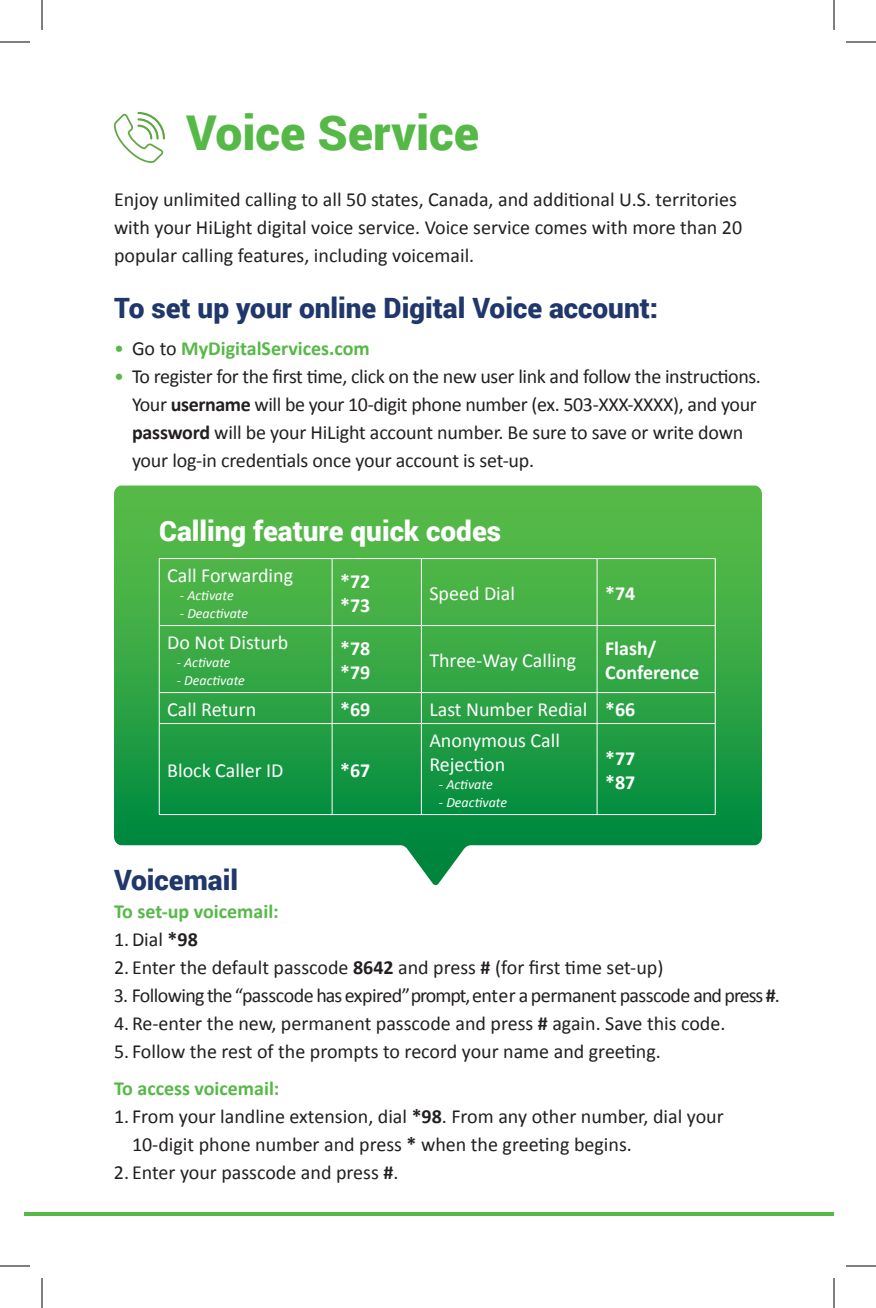
<style>
.page{position:relative;width:876px;height:1308px;background:#fff}
.page>*{position:absolute;margin:0;border:0;box-sizing:border-box;transform-origin:0 0}
.t1{font:900 48px "Roboto";color:#56b947}
.t2{font:900 28px "Roboto";color:#1f376b}
.t3{font:900 28px "Roboto";color:#fff}
.t4{font:20px/28px "Calibri";color:#231f20}
.t5{font:20px/28px "Calibri";letter-spacing:-.02em;color:#231f20}
.t6{font:20px/24px "Calibri";color:#fff}
.t7{font:20px "Calibri";letter-spacing:-.03em;color:#231f20}
.t8{font:700 20px/28px "Calibri";color:#56b947}
.t9{font:700 20px/24px "Calibri";color:#fff}
.t10{font:italic 14px "Calibri";color:#fff}
.s1{font-weight:400}
.s2{font-weight:400;color:#231f20}
.s3{color:#56b947}
.s4{font-weight:700}
.s5{color:#231f20}
</style>
<div class="page">
<hr style="left:24px;top:1212px;width:810px;height:4px;background:#56b947">
<svg style="left:114px;top:486px;width:648px;height:400px;background:#46ae56"></svg>
<hr style="left:159px;top:625px;width:173px;height:1px;background:#fff">
<hr style="left:332px;top:625px;width:89px;height:1px;background:#fff">
<hr style="left:421px;top:625px;width:176px;height:1px;background:#fff">
<hr style="left:597px;top:625px;width:119px;height:1px;background:#fff">
<hr style="left:159px;top:692px;width:173px;height:1px;background:#fff">
<hr style="left:332px;top:692px;width:89px;height:1px;background:#fff">
<hr style="left:421px;top:692px;width:176px;height:1px;background:#fff">
<hr style="left:597px;top:692px;width:119px;height:1px;background:#fff">
<hr style="left:159px;top:723px;width:173px;height:1px;background:#fff">
<hr style="left:332px;top:723px;width:89px;height:1px;background:#fff">
<hr style="left:421px;top:723px;width:176px;height:1px;background:#fff">
<hr style="left:597px;top:723px;width:119px;height:1px;background:#fff">
<hr style="left:159px;top:558px;width:173px;height:1px;background:#fff">
<hr style="left:159px;top:559px;width:1px;height:66px;background:#fff">
<hr style="left:332px;top:558px;width:89px;height:1px;background:#fff">
<hr style="left:332px;top:559px;width:1px;height:66px;background:#fff">
<hr style="left:421px;top:558px;width:176px;height:1px;background:#fff">
<hr style="left:421px;top:559px;width:1px;height:66px;background:#fff">
<hr style="left:597px;top:558px;width:119px;height:1px;background:#fff">
<hr style="left:597px;top:559px;width:1px;height:66px;background:#fff">
<hr style="left:715px;top:559px;width:1px;height:66px;background:#fff">
<hr style="left:159px;top:626px;width:1px;height:66px;background:#fff">
<hr style="left:332px;top:626px;width:1px;height:66px;background:#fff">
<hr style="left:421px;top:626px;width:1px;height:66px;background:#fff">
<hr style="left:597px;top:626px;width:1px;height:66px;background:#fff">
<hr style="left:715px;top:626px;width:1px;height:66px;background:#fff">
<hr style="left:159px;top:693px;width:1px;height:30px;background:#fff">
<hr style="left:332px;top:693px;width:1px;height:30px;background:#fff">
<hr style="left:421px;top:693px;width:1px;height:30px;background:#fff">
<hr style="left:597px;top:693px;width:1px;height:30px;background:#fff">
<hr style="left:715px;top:693px;width:1px;height:30px;background:#fff">
<hr style="left:159px;top:724px;width:1px;height:90px;background:#fff">
<hr style="left:332px;top:724px;width:1px;height:90px;background:#fff">
<hr style="left:421px;top:724px;width:1px;height:90px;background:#fff">
<hr style="left:597px;top:724px;width:1px;height:90px;background:#fff">
<hr style="left:715px;top:724px;width:1px;height:90px;background:#fff">
<hr style="left:159px;top:814px;width:173px;height:1px;background:#fff">
<hr style="left:332px;top:814px;width:89px;height:1px;background:#fff">
<hr style="left:421px;top:814px;width:176px;height:1px;background:#fff">
<hr style="left:597px;top:814px;width:119px;height:1px;background:#fff">
<svg style="left:114px;top:112px;width:51px;height:51px"></svg>
<hr style="left:0;top:42px;width:30px;height:1px;background:#000">
<hr style="left:846px;top:42px;width:30px;height:1px;background:#000">
<hr style="left:0;top:1266px;width:30px;height:1px;background:#000">
<hr style="left:846px;top:1266px;width:30px;height:1px;background:#000">
<hr style="left:42px;top:0;width:1px;height:30px;background:#000">
<hr style="left:42px;top:1278px;width:1px;height:30px;background:#000">
<hr style="left:834px;top:0;width:1px;height:30px;background:#000">
<hr style="left:834px;top:1278px;width:1px;height:30px;background:#000">
<h1 class="t1" style="left:186px;top:99px;width:295px">Voice Service</h1>
<p class="t4" style="left:114px;top:186px;width:630px">Enjoy unlimited calling to all 50 states, Canada, and additional U.S. territories with your HiLight digital voice service. Voice service comes with more than 20 popular calling features, including voicemail.</p>
<h2 class="t2" style="left:114px;top:289px;width:546px">To set up your online Digital Voice account:</h2>
<p class="t8" style="left:114px;top:335px;width:257px"><span class="s1">•</span> <span class="s2">Go to</span> MyDigitalServices.com</p>
<p class="t5" style="left:132px;top:363px;width:631px;text-indent:-18px"><span class="s3">•</span> To register for the first time, click on the new user link and follow the instructions.<br>Your <span class="s4">username</span> will be your 10-digit phone number (ex. 503-XXX-XXXX), and your <span class="s4">password</span> will be your HiLight account number. Be sure to save or write down your log-in credentials once your account is set-up.</p>
<h2 class="t3" style="left:159px;top:512px;width:344px">Calling feature quick codes</h2>
<p class="t6" style="left:167px;top:563px;width:127px">Call Forwarding</p>
<p class="t10" style="left:180px;top:585px;width:55px">- Activate</p>
<p class="t10" style="left:180px;top:603px;width:70px">- Deactivate</p>
<p class="t9" style="left:340px;top:569px;width:32px">*72 *73</p>
<p class="t6" style="left:429px;top:581px;width:87px">Speed Dial</p>
<p class="t9" style="left:605px;top:581px;width:32px">*74</p>
<p class="t6" style="left:167px;top:630px;width:123px">Do Not Disturb</p>
<p class="t10" style="left:177px;top:652px;width:55px">- Activate</p>
<p class="t10" style="left:177px;top:670px;width:70px">- Deactivate</p>
<p class="t9" style="left:340px;top:636px;width:32px">*78 *79</p>
<p class="t6" style="left:429px;top:648px;width:148px">Three-Way Calling</p>
<p class="t9" style="left:605px;top:636px;width:96px">Flash/<br>Conference</p>
<p class="t6" style="left:167px;top:697px;width:90px">Call Return</p>
<p class="t9" style="left:340px;top:697px;width:32px">*69</p>
<p class="t6" style="left:429px;top:697px;width:207px">Last Number Redial <span class="s4">*66</span></p>
<p class="t6" style="left:167px;top:758px;width:118px">Block Caller ID</p>
<p class="t9" style="left:340px;top:758px;width:32px">*67</p>
<p class="t6" style="left:429px;top:728px;width:132px">Anonymous Call<br>Rejection</p>
<p class="t10" style="left:439px;top:774px;width:55px">- Activate</p>
<p class="t10" style="left:439px;top:792px;width:70px">- Deactivate</p>
<p class="t9" style="left:605px;top:746px;width:32px">*77 *87</p>
<h2 class="t2" style="left:114px;top:861px;width:126px">Voicemail</h2>
<p class="t8" style="left:114px;top:898px;width:166px">To set-up voicemail:<br><span class="s2">1.Dial</span> <span class="s5">*98</span></p>
<p class="t4" style="left:114px;top:954px;width:551px">2. Enter the default passcode <span class="s4">8642</span> and press <span class="s4">#</span> (for first time set-up)</p>
<p class="t7" style="left:114px;top:983px;width:667px">3. Following the “passcode has expired” prompt, enter a permanent passcode and press <span class="s4">#</span>.</p>
<p class="t4" style="left:114px;top:1010px;width:613px">4. Re-enter the new, permanent passcode and press <span class="s4">#</span> again. Save this code.</p>
<p class="t4" style="left:114px;top:1038px;width:548px">5. Follow the rest of the prompts to record your name and greeting.</p>
<p class="t8" style="left:114px;top:1075px;width:167px">To access voicemail:</p>
<p class="t4" style="left:132px;top:1103px;width:593px;text-indent:-18px">1. From your landline extension, dial <span class="s4">*98</span>. From any other number, dial your<br>10-digit phone number and press <span class="s4">*</span> when the greeting begins.</p>
<p class="t4" style="left:114px;top:1159px;width:286px">2. Enter your passcode and press <span class="s4">#</span>.</p>
</div>
